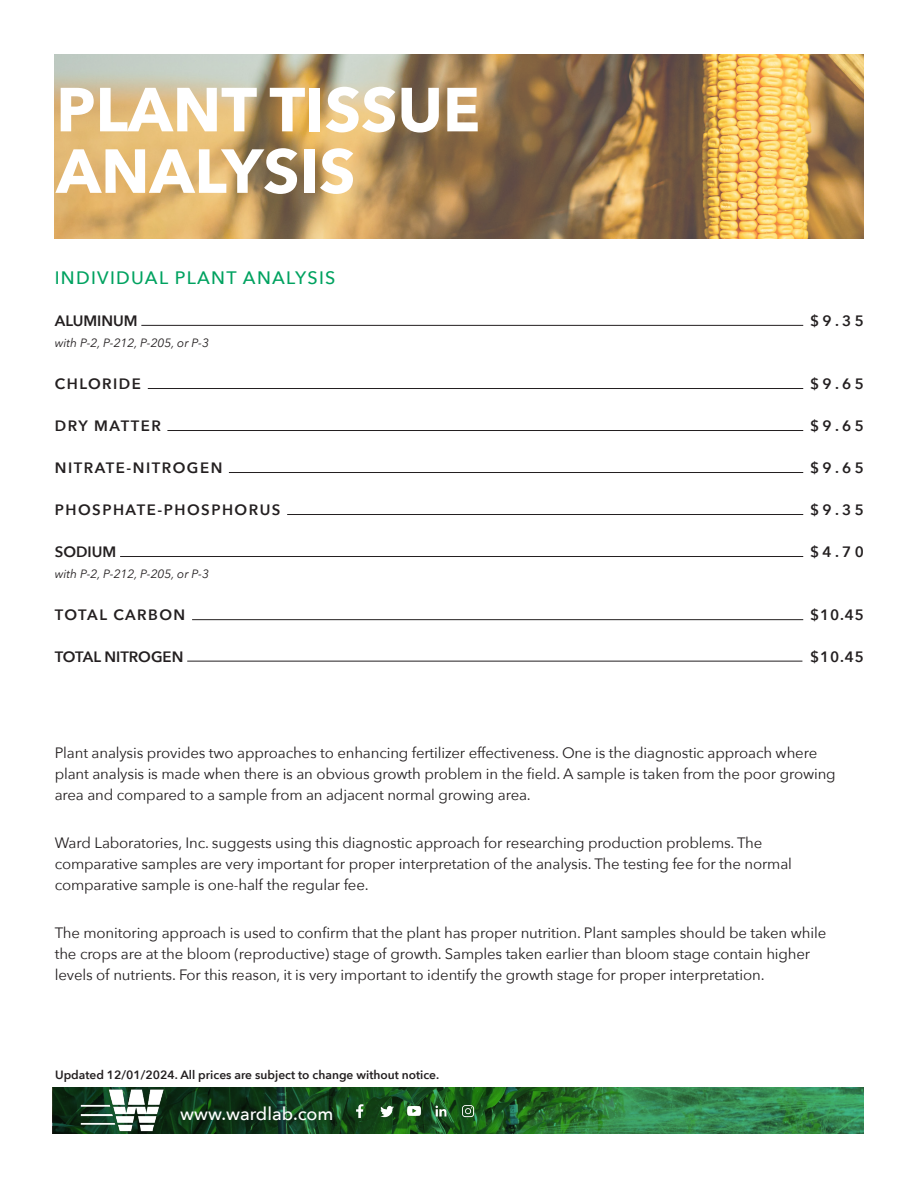
<style>
.page{position:relative;width:918px;height:1188px;background:#fff}
.page>*{position:absolute;margin:0;border:0;box-sizing:border-box;transform-origin:0 0}
.t1{font:700 61.5px "Avenir Next LT Pro";color:#fff}
.Subheading_2{font:500 18px "Avenir Next";letter-spacing:.07em;color:#00a260}
.t2{font:500 18px "Avenir Next";color:#fff}
.Body_Copy{font:15px/21px "Avenir Next";letter-spacing:-.01em;color:#231f20}
.List_Item_Heading{font:600 15px "Avenir Next";letter-spacing:.1em;color:#231f20}
.List_Item_Heading-2{font:600 15px "Avenir Next";color:#231f20}
.Fine_Print{font:600 12px "Avenir Next";color:#231f20}
.List_Item_Description{font:italic 12px "Avenir Next";color:#231f20}
</style>
<div class="page">
<img style="left:54px;top:54px;width:810px;height:185px">
<hr style="left:141px;top:325px;width:662px;height:1px;background:#231f20">
<hr style="left:148px;top:388px;width:655px;height:1px;background:#231f20">
<hr style="left:167px;top:430px;width:636px;height:1px;background:#231f20">
<hr style="left:229px;top:472px;width:574px;height:1px;background:#231f20">
<hr style="left:287px;top:514px;width:516px;height:1px;background:#231f20">
<hr style="left:120px;top:556px;width:683px;height:1px;background:#231f20">
<hr style="left:192px;top:619px;width:611px;height:1px;background:#231f20">
<hr style="left:187px;top:661px;width:615px;height:1px;background:#231f20">
<svg style="left:53px;top:1088px;width:810px;height:46px"></svg>
<img style="left:80px;top:1088px;width:85px;height:46px">
<img style="left:346px;top:1097px;width:136px;height:27px">
<p class="t1" style="left:56px;top:72px;width:425px">PLANT TISSUE</p>
<p class="t1" style="left:56px;top:134px;width:301px">ANALYSIS</p>
<p class="Subheading_2" style="left:55px;top:262px;width:282px">INDIVIDUAL PLANT ANALYSIS</p>
<p class="List_Item_Heading-2" style="left:55px;top:308px;width:84px">ALUMINUM</p>
<p class="List_Item_Description" style="left:55px;top:333px;width:156px">with P-2, P-212, P-205, or P-3</p>
<p class="List_Item_Heading" style="left:810px;top:308px;width:55px">$9.35</p>
<p class="List_Item_Heading" style="left:55px;top:371px;width:88px">CHLORIDE</p>
<p class="List_Item_Heading" style="left:810px;top:371px;width:55px">$9.65</p>
<p class="List_Item_Heading" style="left:55px;top:413px;width:107px">DRY MATTER</p>
<p class="List_Item_Heading" style="left:810px;top:413px;width:55px">$9.65</p>
<p class="List_Item_Heading" style="left:55px;top:455px;width:169px">NITRATE-NITROGEN</p>
<p class="List_Item_Heading" style="left:810px;top:455px;width:55px">$9.65</p>
<p class="List_Item_Heading" style="left:55px;top:497px;width:227px">PHOSPHATE-PHOSPHORUS</p>
<p class="List_Item_Heading" style="left:810px;top:497px;width:55px">$9.35</p>
<p class="List_Item_Heading" style="left:55px;top:539px;width:63px">SODIUM</p>
<p class="List_Item_Description" style="left:55px;top:564px;width:156px">with P-2, P-212, P-205, or P-3</p>
<p class="List_Item_Heading" style="left:810px;top:539px;width:55px">$4.70</p>
<p class="List_Item_Heading" style="left:55px;top:602px;width:132px">TOTAL CARBON</p>
<p class="List_Item_Heading" style="left:810px;top:602px;width:55px">$10.45</p>
<p class="List_Item_Heading-2" style="left:55px;top:644px;width:130px">TOTAL NITROGEN</p>
<p class="List_Item_Heading" style="left:810px;top:644px;width:55px">$10.45</p>
<p class="Body_Copy" style="left:55px;top:742px;width:782px">Plant analysis provides two approaches to enhancing fertilizer effectiveness. One is the diagnostic approach where plant analysis is made when there is an obvious growth problem in the field. A sample is taken from the poor growing area and compared to a sample from an adjacent normal growing area.</p>
<p class="Body_Copy" style="left:55px;top:832px;width:739px">Ward Laboratories, Inc. suggests using this diagnostic approach for researching production problems. The comparative samples are very important for proper interpretation of the analysis. The testing fee for the normal comparative sample is one-half the regular fee.</p>
<p class="Body_Copy" style="left:55px;top:922px;width:773px">The monitoring approach is used to confirm that the plant has proper nutrition. Plant samples should be taken while the crops are at the bloom (reproductive) stage of growth. Samples taken earlier than bloom stage contain higher levels of nutrients. For this reason, it is very important to identify the growth stage for proper interpretation.</p>
<p class="Fine_Print" style="left:55px;top:1065px;width:386px">Updated 12/01/2024. All prices are subject to change without notice.</p>
<p class="t2" style="left:180px;top:1098px;width:155px">www.wardlab.com</p>
</div>
